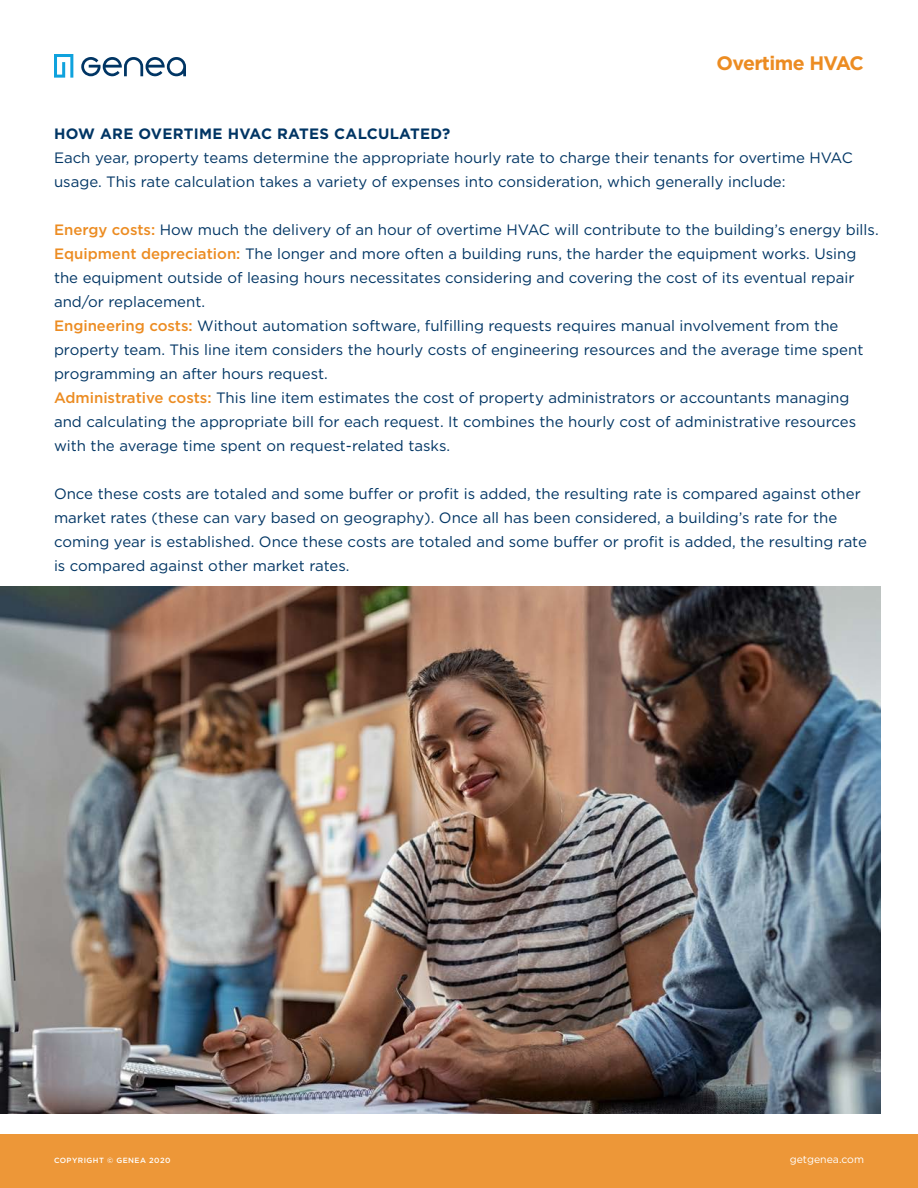
<style>
.page{position:relative;width:918px;height:1188px;background:#fff}
.page>*{position:absolute;margin:0;border:0;box-sizing:border-box;transform-origin:0 0}
.t1{font:700 19.5px "Gotham";letter-spacing:-.03em;color:#ec8c22}
.t2{font:15px/24px "Gotham";color:#003564}
.t3{font:700 15px "Gotham";letter-spacing:.02em;color:#003564}
.t4{font:10.5px "Gotham";color:#fff}
.t5{font:500 7.5px "Gotham";letter-spacing:.06em;color:#fff}
.s1{font-weight:500;color:#ec8c22}
</style>
<div class="page">
<div style="left:0;top:1134px;width:918px;height:54px;background:#ed9738"></div>
<svg style="left:54px;top:54px;width:19px;height:24px"></svg>
<svg style="left:81px;top:57px;width:105px;height:19px"></svg>
<img style="left:0;top:586px;width:880px;height:527px">
<h1 class="t1" style="left:717px;top:52px;width:149px">Overtime HVAC</h1>
<p class="t3" style="left:54px;top:125px;width:398px">HOW ARE OVERTIME HVAC RATES CALCULATED?</p>
<p class="t2" style="left:54px;top:145px;width:800px">Each year, property teams determine the appropriate hourly rate to charge their tenants for overtime HVAC usage. This rate calculation takes a variety of expenses into consideration, which generally include:</p>
<p class="t2" style="left:54px;top:217px;width:826px"><span class="s1">Energy costs:</span> How much the delivery of an hour of overtime HVAC will contribute to the building’s energy bills.</p>
<p class="t2" style="left:54px;top:241px;width:804px"><span class="s1">Equipment depreciation:</span> The longer and more often a building runs, the harder the equipment works. Using the equipment outside of leasing hours necessitates considering and covering the cost of its eventual repair and/or replacement.</p>
<p class="t2" style="left:54px;top:313px;width:811px"><span class="s1">Engineering costs:</span> Without automation software, fulfilling requests requires manual involvement from the property team. This line item considers the hourly costs of engineering resources and the average time spent programming an after hours request.</p>
<p class="t2" style="left:54px;top:385px;width:797px"><span class="s1">Administrative costs:</span> This line item estimates the cost of property administrators or accountants managing</p>
<p class="t2" style="left:54px;top:409px;width:804px">and calculating the appropriate bill for each request. It combines the hourly cost of administrative resources with the average time spent on request-related tasks.</p>
<p class="t2" style="left:54px;top:481px;width:815px">Once these costs are totaled and some buffer or profit is added, the resulting rate is compared against other market rates (these can vary based on geography). Once all has been considered, a building’s rate for the coming year is established. Once these costs are totaled and some buffer or profit is added, the resulting rate</p>
<p class="t2" style="left:54px;top:553px;width:297px">is compared against other market rates.</p>
<p class="t5" style="left:54px;top:1156px;width:118px">COPYRIGHT © GENEA 2020</p>
<p class="t4" style="left:790px;top:1153px;width:76px">getgenea.com</p>
</div>
